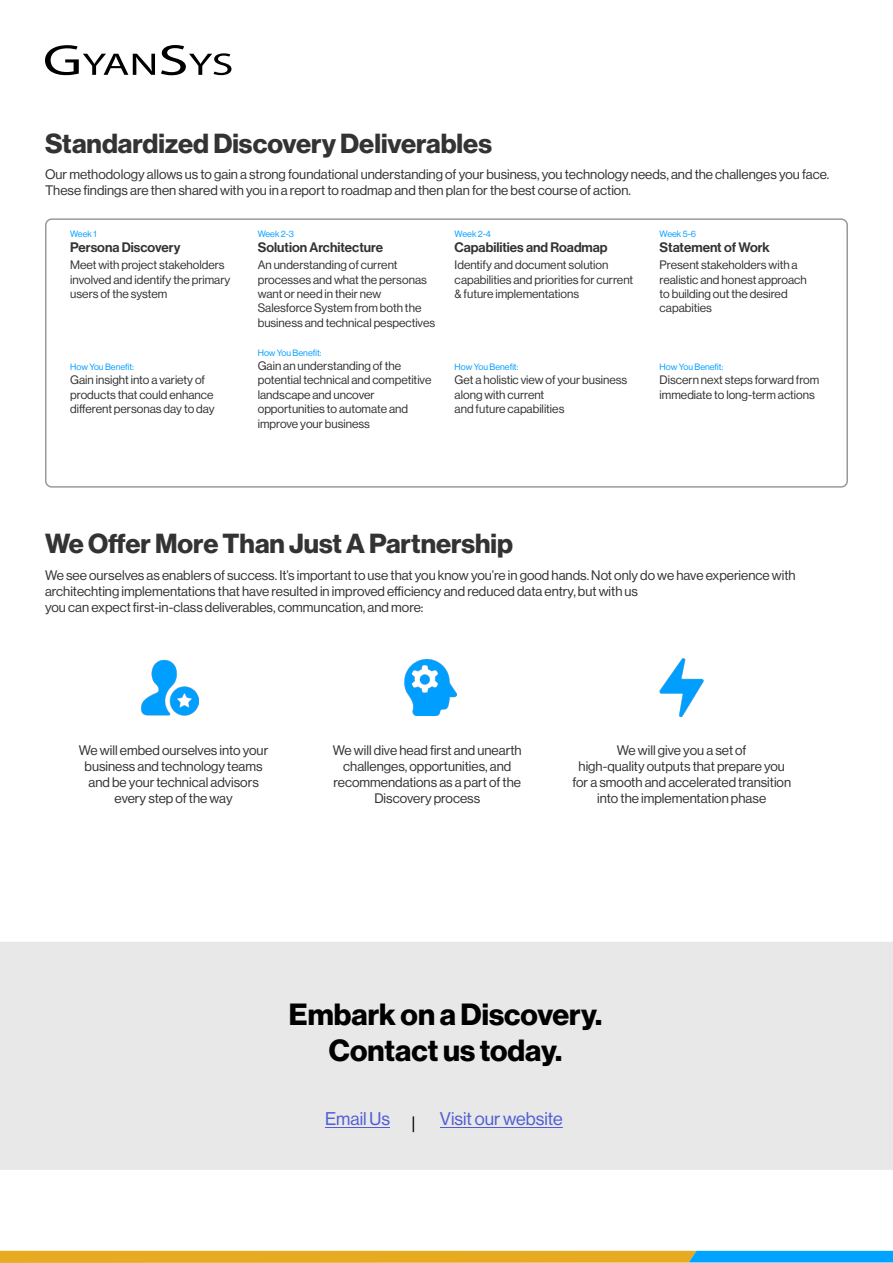
<style>
.page{position:relative;width:893px;height:1263px;background:#fff}
.page>*{position:absolute;margin:0;border:0;box-sizing:border-box;transform-origin:0 0}
.t1{font:30px/36px "N Haas Grotesk DS Pro 75 Bd";color:#000;text-align:center}
.t2{font:27px "N Haas Grotesk DS Pro 75 Bd";color:#333}
.t3{font:18px "N Haas Grotesk DS Pro 55 Rg";color:#4f5cd6}
.t4{font:13.5px/16.2px "N Haas Grotesk DS Pro 55 Rg";color:#333;text-align:center}
.t5{font:13.5px "N Haas Grotesk DS Pro 65 Md";color:#333}
.t6{font:12px/14.4px "N Haas Grotesk DS Pro 55 Rg";color:#333}
.t7{font:9px "N Haas Grotesk DS Pro 55 Rg";color:#009eff}
.s1{color:#000}
</style>
<div class="page">
<svg style="left:0;top:1251px;width:893px;height:12px;background:#b5ab56"></svg>
<svg style="left:45px;top:45px;width:110px;height:30px"></svg>
<svg style="left:161px;top:45px;width:70px;height:30px"></svg>
<div style="left:45px;top:218px;width:803px;height:270px;border:2px solid #999;border-radius:6px"></div>
<div style="left:0;top:942px;width:893px;height:228px;background:#e8e8e8"></div>
<hr style="left:440px;top:1127px;width:123px;height:1px;background:#4f5cd6">
<hr style="left:325px;top:1127px;width:65px;height:1px;background:#4f5cd6">
<img style="left:404px;top:660px;width:52px;height:56px">
<img style="left:142px;top:660px;width:57px;height:56px">
<img style="left:660px;top:659px;width:44px;height:58px">
<h2 class="t2" style="left:45px;top:128px;width:448px">Standardized Discovery Deliverables</h2>
<p class="t4" style="left:45px;top:166px;width:786px;text-align:left">Our methodology allows us to gain a strong foundational understanding of your business, you technology needs, and the challenges you face.<br>These findings are then shared with you in a report to roadmap and then plan for the best course of action.</p>
<p class="t7" style="left:70px;top:229px;width:28px">Week 1</p>
<p class="t7" style="left:258px;top:229px;width:38px">Week 2-3</p>
<p class="t6" style="left:258px;top:258px;width:179px">An understanding of current processes and what the personas want or need in their new<br>Salesforce System from both the business and technical pespectives</p>
<p class="t7" style="left:258px;top:347px;width:65px">How You Benefit:</p>
<p class="t6" style="left:258px;top:359px;width:175px">Gain an understanding of the potential technical and competitive landscape and uncover opportunities to automate and improve your business</p>
<p class="t5" style="left:258px;top:239px;width:127px">Solution Architecture</p>
<p class="t5" style="left:70px;top:239px;width:112px">Persona Discovery</p>
<p class="t6" style="left:70px;top:258px;width:162px">Meet with project stakeholders involved and identify the primary users of the system</p>
<p class="t7" style="left:70px;top:362px;width:65px">How You Benefit:</p>
<p class="t6" style="left:70px;top:373px;width:146px">Gain insight into a variety of products that could enhance different personas day to day</p>
<p class="t7" style="left:455px;top:229px;width:38px">Week 2-4</p>
<p class="t6" style="left:455px;top:258px;width:180px">Identify and document solution capabilities and priorities for current &amp; future implementations</p>
<p class="t5" style="left:455px;top:239px;width:155px">Capabilities and Roadmap</p>
<p class="t7" style="left:455px;top:362px;width:65px">How You Benefit:</p>
<p class="t6" style="left:455px;top:373px;width:174px">Get a holistic view of your business along with current<br>and future capabilities</p>
<p class="t7" style="left:660px;top:229px;width:38px">Week 5-6</p>
<p class="t6" style="left:660px;top:258px;width:149px">Present stakeholders with a realistic and honest approach to building out the desired capabities</p>
<p class="t5" style="left:660px;top:239px;width:112px">Statement of Work</p>
<p class="t7" style="left:660px;top:362px;width:65px">How You Benefit:</p>
<p class="t6" style="left:660px;top:373px;width:161px">Discern next steps forward from immediate to long-term actions</p>
<h2 class="t2" style="left:45px;top:528px;width:469px">We Offer More Than Just A Partnership</h2>
<p class="t4" style="left:45px;top:567px;width:752px;text-align:left">We see ourselves as enablers of success. It’s important to use that you know you’re in good hands. Not only do we have experience with architechting implementations that have resulted in improved efficiency and reduced data entry, but with us<br>you can expect first-in-class deliverables, communcation, and more:</p>
<p class="t4" style="left:79px;top:742px;width:191px">We will embed ourselves into your business and technology teams and be your technical advisors every step of the way</p>
<p class="t4" style="left:572px;top:742px;width:220px">We will give you a set of<br>high-quality outputs that prepare you for a smooth and accelerated transition into the implementation phase</p>
<p class="t4" style="left:333px;top:742px;width:190px">We will dive head first and unearth challenges, opportunities, and recommendations as a part of the<br>Discovery process</p>
<h1 class="t1" style="left:289px;top:996px;width:315px">Embark on a Discovery.<br>Contact us today.</h1>
<h3 class="t3" style="left:325px;top:1108px;width:92px">Email Us <span class="s1">|</span></h3>
<h3 class="t3" style="left:440px;top:1108px;width:124px">Visit our website</h3>
</div>
